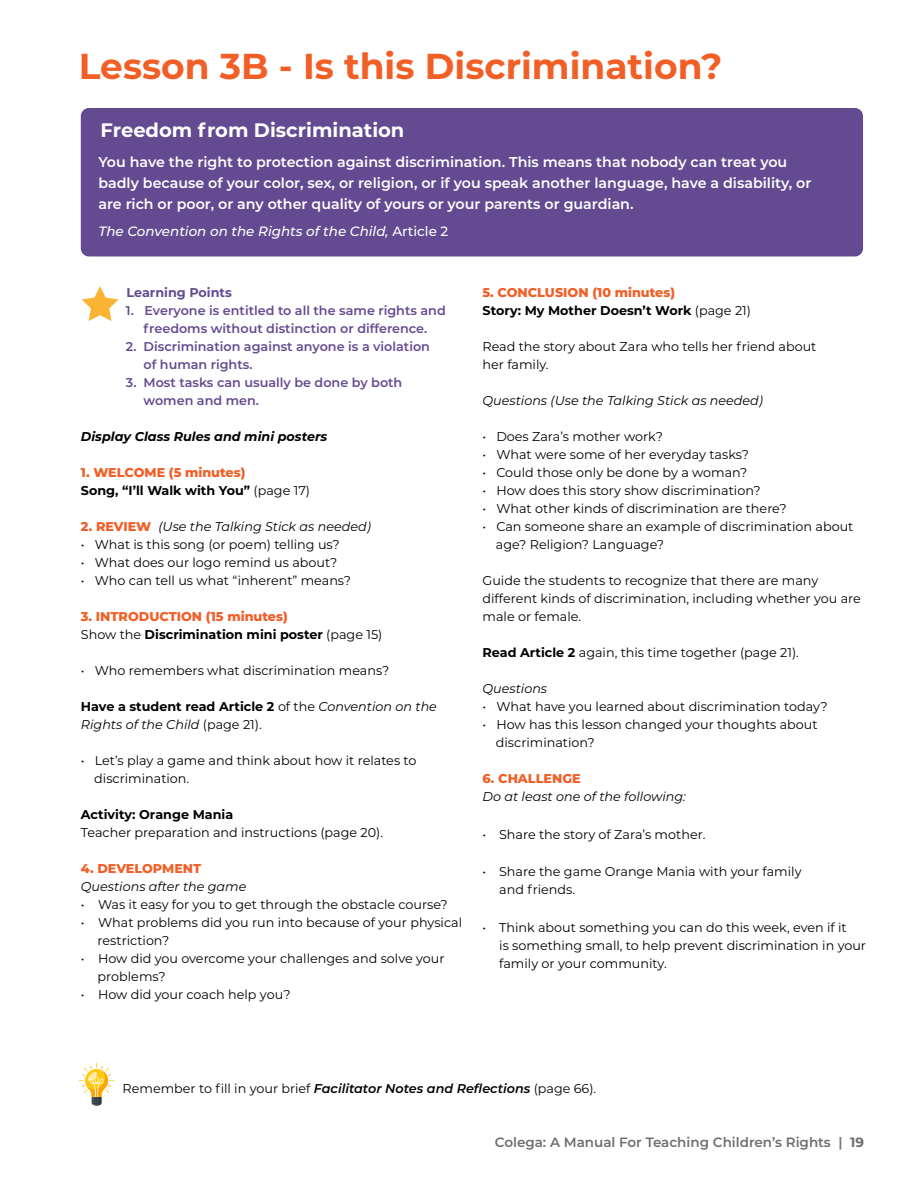
<style>
.page{position:relative;width:918px;height:1188px;background:#fff}
.page>*{position:absolute;margin:0;border:0;box-sizing:border-box;transform-origin:0 0}
.t1{font:700 36px "Montserrat";color:#f15f27}
.t2{font:700 19.5px "Montserrat";color:#fff}
.t3{font:600 14.25px/21px "Montserrat";color:#fff}
.t4{font:600 13.5px "Montserrat";color:#6d6e71}
.t5{font:italic 500 13.5px "Montserrat";color:#fff}
.t6{font:12.75px/18px "Montserrat";color:#000}
.t7{font:italic 12.75px/18px "Montserrat";color:#000}
.t8{font:600 12.75px/18px "Montserrat";color:#644b91}
.t9{font:700 12.75px/18px "Montserrat";color:#000}
.t10{font:800 12.75px/18px "Montserrat";color:#f15f27}
.t11{font:italic 700 12.75px "Montserrat";color:#000}
.t12{font:700 12.75px "Montserrat";color:#644b91}
.s1{font-style:normal}
.s2{font-weight:800;color:#f15f27}
.s3{font-weight:400}
.s4{font-weight:800;font-style:normal;color:#f15f27}
.s5{font-weight:400;color:#000}
.s6{font-weight:700;color:#000}
.s7{font-weight:700;font-style:normal}
.s8{font-weight:700}
.s9{font-weight:600;font-style:italic}
</style>
<div class="page">
<svg style="left:82px;top:286px;width:36px;height:35px"></svg>
<div style="left:81px;top:108px;width:782px;height:148px;background:#644b91;border-radius:8px"></div>
<svg style="left:79px;top:1063px;width:35px;height:43px"></svg>
<h1 class="t1" style="left:79px;top:41px;width:645px">Lesson 3B - Is this Discrimination?</h1>
<h2 class="t2" style="left:101px;top:116px;width:305px">Freedom from Discrimination</h2>
<p class="t3" style="left:98px;top:151px;width:715px">You have the right to protection against discrimination. This means that nobody can treat you badly because of your color, sex, or religion, or if you speak another language, have a disability, or are rich or poor, or any other quality of yours or your parents or guardian.</p>
<p class="t5" style="left:98px;top:222px;width:351px">The Convention on the Rights of the Child, <span class="s1">Article 2</span></p>
<p class="t12" style="left:127px;top:283px;width:107px">Learning Points</p>
<p class="t8" style="left:126px;top:301px;width:321px;text-align:center">1. Everyone is entitled to all the same rights and freedoms without distinction or difference.</p>
<p class="t8" style="left:144px;top:337px;width:288px;text-indent:-18px">2. Discrimination against anyone is a violation of human rights.</p>
<p class="t8" style="left:144px;top:373px;width:260px;text-indent:-18px">3. Most tasks can usually be done by both women and men.</p>
<p class="t11" style="left:81px;top:427px;width:248px">Display Class Rules and mini posters</p>
<p class="t9" style="left:81px;top:463px;width:231px"><span class="s2">1. WELCOME (5 minutes)<br></span>Song, “I’ll Walk with You” <span class="s3">(page 17)</span></p>
<p class="t7" style="left:81px;top:517px;width:292px"><span class="s4">2. REVIEW</span> (Use the Talking Stick as needed)</p>
<p class="t6" style="left:81px;top:535px;width:260px">• What is this song (or poem) telling us?</p>
<p class="t6" style="left:81px;top:553px;width:258px">• What does our logo remind us about?</p>
<p class="t6" style="left:81px;top:571px;width:272px">• Who can tell us what “inherent” means?</p>
<p class="t10" style="left:81px;top:607px;width:303px">3. INTRODUCTION (15 minutes)<br><span class="s5">Show the</span> <span class="s6">Discrimination mini poster</span> <span class="s5">(page 15)</span></p>
<p class="t6" style="left:81px;top:661px;width:310px">• Who remembers what discrimination means?</p>
<p class="t7" style="left:81px;top:697px;width:358px"><span class="s7">Have a student read Article 2</span> <span class="s1">of the</span> Convention on the<br>Rights of the Child <span class="s1">(page 21).</span></p>
<p class="t6" style="left:94px;top:751px;width:324px;text-indent:-13px">• Let’s play a game and think about how it relates to discrimination.</p>
<p class="t9" style="left:81px;top:805px;width:154px">Activity: Orange Mania</p>
<p class="t6" style="left:81px;top:823px;width:304px">Teacher preparation and instructions (page 20).</p>
<p class="t10" style="left:81px;top:859px;width:122px">4. DEVELOPMENT</p>
<p class="t7" style="left:81px;top:877px;width:167px">Questions after the game</p>
<p class="t6" style="left:81px;top:895px;width:368px">• Was it easy for you to get through the obstacle course?</p>
<p class="t6" style="left:98px;top:913px;width:366px;text-indent:-17px">• What problems did you run into because of your physical restriction?</p>
<p class="t6" style="left:98px;top:949px;width:348px;text-indent:-17px">• How did you overcome your challenges and solve your problems?</p>
<p class="t6" style="left:81px;top:985px;width:211px">• How did your coach help you?</p>
<p class="t9" style="left:483px;top:283px;width:270px"><span class="s2">5. CONCLUSION (10 minutes)<br></span>Story: My Mother Doesn’t Work <span class="s3">(page 21)</span></p>
<p class="t6" style="left:483px;top:337px;width:335px">Read the story about Zara who tells her friend about her family.</p>
<p class="t7" style="left:483px;top:391px;width:282px">Questions (Use the Talking Stick as needed)</p>
<p class="t6" style="left:483px;top:427px;width:182px">• Does Zara’s mother work?</p>
<p class="t6" style="left:483px;top:445px;width:268px">• What were some of her everyday tasks?</p>
<p class="t6" style="left:483px;top:463px;width:266px">• Could those only be done by a woman?</p>
<p class="t6" style="left:483px;top:481px;width:280px">• How does this story show discrimination?</p>
<p class="t6" style="left:483px;top:499px;width:306px">• What other kinds of discrimination are there?</p>
<p class="t6" style="left:496px;top:517px;width:359px;text-indent:-13px">• Can someone share an example of discrimination about age? Religion? Language?</p>
<p class="t6" style="left:483px;top:571px;width:380px">Guide the students to recognize that there are many different kinds of discrimination, including whether you are male or female.</p>
<p class="t6" style="left:483px;top:643px;width:318px"><span class="s8">Read Article 2</span> again, this time together (page 21).</p>
<p class="t7" style="left:483px;top:679px;width:66px">Questions</p>
<p class="t6" style="left:483px;top:697px;width:347px">• What have you learned about discrimination today?</p>
<p class="t6" style="left:496px;top:715px;width:323px;text-indent:-13px">• How has this lesson changed your thoughts about discrimination?</p>
<p class="t10" style="left:483px;top:769px;width:100px">6. CHALLENGE</p>
<p class="t7" style="left:483px;top:787px;width:205px">Do at least one of the following:</p>
<p class="t6" style="left:483px;top:825px;width:224px">• Share the story of Zara’s mother.</p>
<p class="t6" style="left:499px;top:862px;width:304px;text-indent:-17px">• Share the game Orange Mania with your family and friends.</p>
<p class="t6" style="left:499px;top:918px;width:368px;text-indent:-17px">• Think about something you can do this week, even if it<br>is something small, to help prevent discrimination in your family or your community.</p>
<p class="t6" style="left:123px;top:1079px;width:475px">Remember to fill in your brief <span class="s9">Facilitator Notes and Reflections</span> (page 66).</p>
<p class="t4" style="left:495px;top:1133px;width:371px">Colega: A Manual For Teaching Children’s Rights | <span class="s8">19</span></p>
</div>
